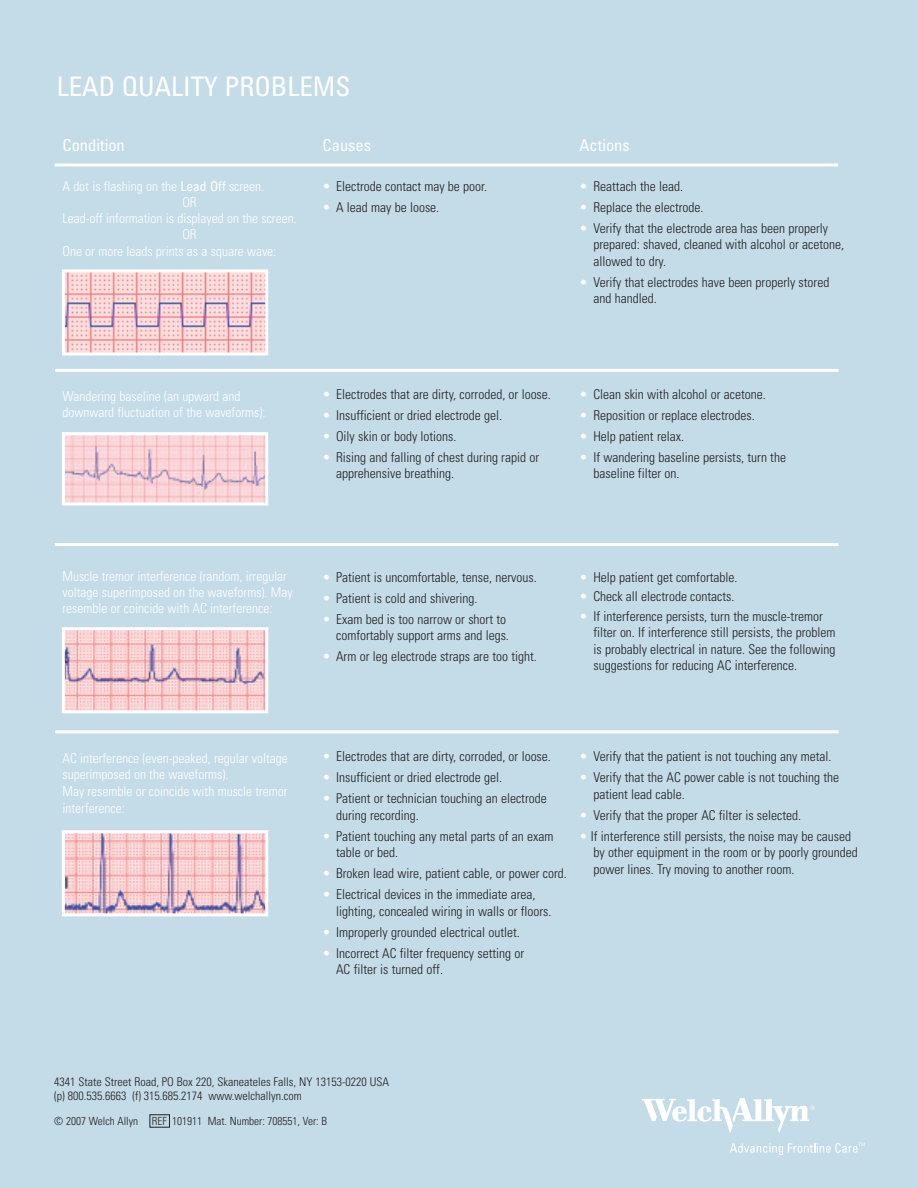
<style>
.page{position:relative;width:918px;height:1188px;background:#c3dce8}
.page>*{position:absolute;margin:0;border:0;box-sizing:border-box;transform-origin:0 0}
.t1{font:condensed 27px "Univers";color:#fff}
.t2{font:condensed 16.5px "Univers";color:#fff}
.t3{font:300 condensed 13.5px/16.5px "Univers";color:#231f20}
.t4{font:300 condensed 13.5px/16.2px "Univers";color:#fff}
.t5{font:300 condensed 12px/14.4px "Univers";color:#231f20}
.t6{font:300 condensed 11.25px "Univers";color:#231f20}
.s1{font-weight:400}
.s2{color:#fff}
</style>
<div class="page">
<svg style="left:642px;top:1098px;width:173px;height:35px"></svg>
<svg style="left:730px;top:1143px;width:135px;height:12px"></svg>
<img style="left:66px;top:631px;width:198px;height:78px">
<div style="left:62px;top:627px;width:206px;height:86px;border:3px solid #fff"></div>
<img style="left:66px;top:436px;width:198px;height:66px">
<div style="left:62px;top:432px;width:206px;height:74px;border:3px solid #fff"></div>
<img style="left:66px;top:834px;width:198px;height:78px">
<div style="left:62px;top:830px;width:206px;height:86px;border:3px solid #fff"></div>
<hr style="left:55px;top:369px;width:784px;height:3px;background:#fff">
<hr style="left:55px;top:543px;width:783px;height:3px;background:#fff">
<hr style="left:55px;top:730px;width:784px;height:3px;background:#fff">
<hr style="left:55px;top:164px;width:783px;height:3px;background:#fff">
<img style="left:66px;top:273px;width:198px;height:79px">
<div style="left:62px;top:269px;width:206px;height:87px;border:3px solid #fff"></div>
<div style="left:150px;top:1114px;width:20px;height:14px;border:1px solid #231f20"></div>
<h1 class="t1" style="left:57px;top:77px;width:295px">LEAD QUALITY PROBLEMS</h1>
<p class="t2" style="left:63px;top:139px;width:64px">Condition</p>
<p class="t2" style="left:323px;top:139px;width:50px">Causes</p>
<p class="t2" style="left:579px;top:139px;width:52px">Actions</p>
<p class="t4" style="left:63px;top:179px;width:203px">A dot is flashing on the <span class="s1">Lead Off</span> screen.</p>
<p class="t4" style="left:182px;top:195px;width:16px">OR</p>
<p class="t4" style="left:63px;top:211px;width:236px">Lead-off information is displayed on the screen.</p>
<p class="t4" style="left:182px;top:228px;width:16px">OR</p>
<p class="t4" style="left:63px;top:244px;width:215px">One or more leads prints as a square wave:</p>
<p class="t3" style="left:323px;top:179px;width:166px"><span class="s2">•</span> Electrode contact may be poor.</p>
<p class="t3" style="left:323px;top:200px;width:118px"><span class="s2">•</span> A lead may be loose.</p>
<p class="t3" style="left:579px;top:179px;width:105px"><span class="s2">•</span> Reattach the lead.</p>
<p class="t3" style="left:579px;top:200px;width:126px"><span class="s2">•</span> Replace the electrode.</p>
<p class="t3" style="left:593px;top:221px;width:252px;text-indent:-14px"><span class="s2">•</span> Verify that the electrode area has been properly prepared: shaved, cleaned with alcohol or acetone, allowed to dry.</p>
<p class="t3" style="left:593px;top:275px;width:237px;text-indent:-14px"><span class="s2">•</span> Verify that electrodes have been properly stored and handled.</p>
<p class="t4" style="left:63px;top:389px;width:204px">Wandering baseline (an upward and downward fluctuation of the waveforms):</p>
<p class="t3" style="left:323px;top:387px;width:230px"><span class="s2">•</span> Electrodes that are dirty, corroded, or loose.</p>
<p class="t3" style="left:323px;top:408px;width:181px"><span class="s2">•</span> Insufficient or dried electrode gel.</p>
<p class="t3" style="left:323px;top:429px;width:135px"><span class="s2">•</span> Oily skin or body lotions.</p>
<p class="t3" style="left:336px;top:450px;width:204px;text-indent:-14px"><span class="s2">•</span> Rising and falling of chest during rapid or apprehensive breathing.</p>
<p class="t3" style="left:579px;top:387px;width:188px"><span class="s2">•</span> Clean skin with alcohol or acetone.</p>
<p class="t3" style="left:579px;top:408px;width:177px"><span class="s2">•</span> Reposition or replace electrodes.</p>
<p class="t3" style="left:579px;top:429px;width:106px"><span class="s2">•</span> Help patient relax.</p>
<p class="t3" style="left:593px;top:450px;width:194px;text-indent:-14px"><span class="s2">•</span> If wandering baseline persists, turn the baseline filter on.</p>
<p class="t4" style="left:63px;top:569px;width:232px">Muscle tremor interference (random, irregular voltage superimposed on the waveforms). May resemble or coincide with AC interference:</p>
<p class="t3" style="left:323px;top:570px;width:216px"><span class="s2">•</span> Patient is uncomfortable, tense, nervous.</p>
<p class="t3" style="left:323px;top:591px;width:156px"><span class="s2">•</span> Patient is cold and shivering.</p>
<p class="t3" style="left:323px;top:612px;width:188px;text-align:right"><span class="s2">•</span> Exam bed is too narrow or short to comfortably support arms and legs.</p>
<p class="t3" style="left:323px;top:649px;width:216px"><span class="s2">•</span> Arm or leg electrode straps are too tight.</p>
<p class="t3" style="left:579px;top:570px;width:160px"><span class="s2">•</span> Help patient get comfortable.</p>
<p class="t3" style="left:579px;top:589px;width:157px"><span class="s2">•</span> Check all electrode contacts.</p>
<p class="t3" style="left:593px;top:609px;width:243px;text-indent:-14px"><span class="s2">•</span> If interference persists, turn the muscle-tremor filter on. If interference still persists, the problem is probably electrical in nature. See the following suggestions for reducing AC interference.</p>
<p class="t4" style="left:63px;top:751px;width:227px;line-height:16.6px">AC interference (even-peaked, regular voltage superimposed on the waveforms).<br>May resemble or coincide with muscle tremor interference:</p>
<p class="t3" style="left:323px;top:749px;width:230px"><span class="s2">•</span> Electrodes that are dirty, corroded, or loose.</p>
<p class="t3" style="left:323px;top:770px;width:181px"><span class="s2">•</span> Insufficient or dried electrode gel.</p>
<p class="t3" style="left:336px;top:791px;width:212px;text-indent:-13px"><span class="s2">•</span> Patient or technician touching an electrode during recording.</p>
<p class="t3" style="left:336px;top:829px;width:219px;text-indent:-13px"><span class="s2">•</span> Patient touching any metal parts of an exam table or bed.</p>
<p class="t3" style="left:323px;top:866px;width:246px"><span class="s2">•</span> Broken lead wire, patient cable, or power cord.</p>
<p class="t3" style="left:336px;top:887px;width:217px;text-indent:-13px"><span class="s2">•</span> Electrical devices in the immediate area, lighting, concealed wiring in walls or floors.</p>
<p class="t3" style="left:323px;top:925px;width:199px"><span class="s2">•</span> Improperly grounded electrical outlet.</p>
<p class="t3" style="left:336px;top:946px;width:190px;text-indent:-14px"><span class="s2">•</span> Incorrect AC filter frequency setting or<br>AC filter is turned off.</p>
<p class="t3" style="left:579px;top:749px;width:254px"><span class="s2">•</span> Verify that the patient is not touching any metal.</p>
<p class="t3" style="left:593px;top:770px;width:247px;text-indent:-14px"><span class="s2">•</span> Verify that the AC power cable is not touching the patient lead cable.</p>
<p class="t3" style="left:579px;top:808px;width:223px"><span class="s2">•</span> Verify that the proper AC filter is selected.</p>
<p class="t3" style="left:593px;top:829px;width:266px;text-indent:-14px"><span class="s2">•</span> If interference still persists, the noise may be caused by other equipment in the room or by poorly grounded power lines. Try moving to another room.</p>
<p class="t5" style="left:54px;top:1075px;width:336px">4341 State Street Road, PO Box 220, Skaneateles Falls, NY 13153-0220 USA (p) 800.535.6663 (f) 315.685.2174 www.welchallyn.com</p>
<p class="t6" style="left:54px;top:1117px;width:274px">© 2007 Welch Allyn REF 101911 Mat. Number: 708551, Ver: B</p>
</div>
